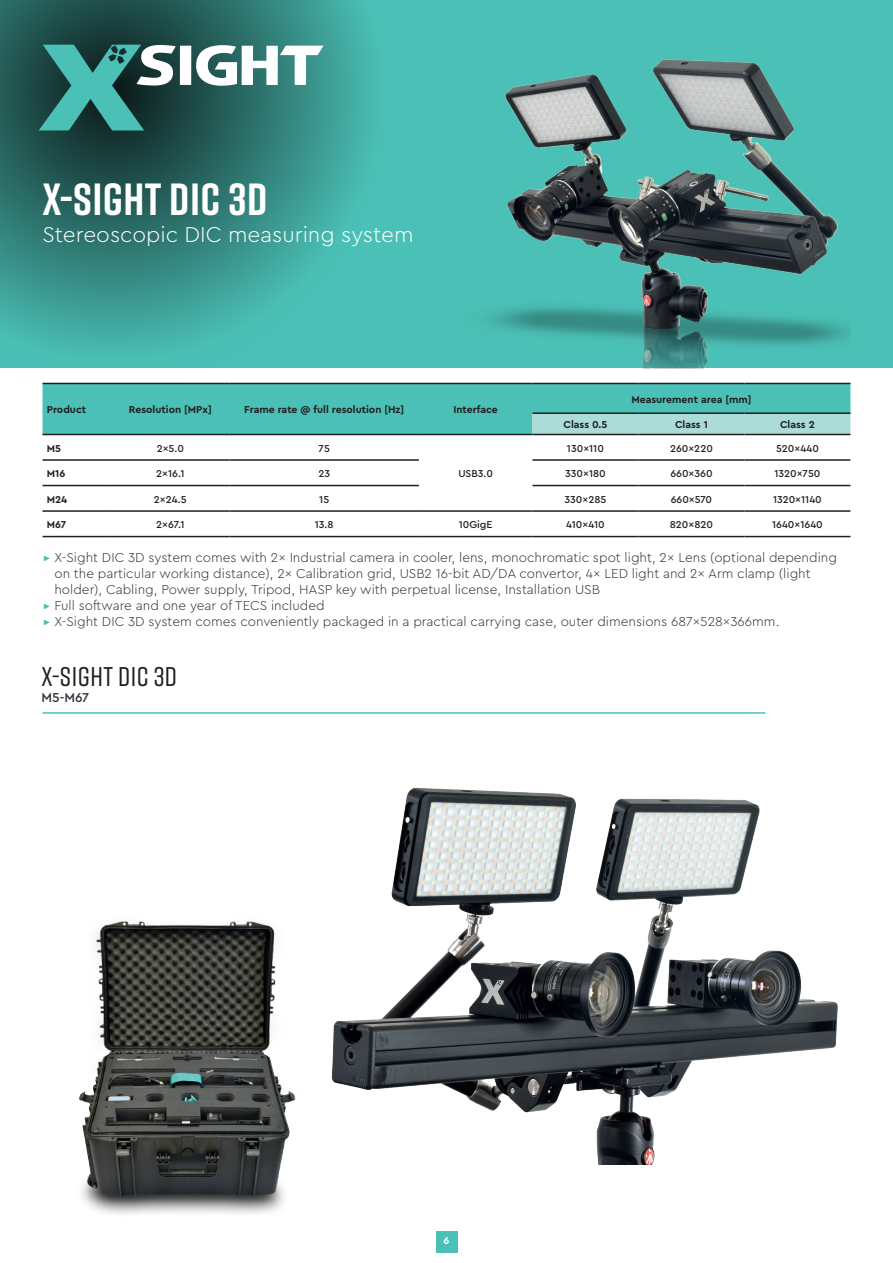
<style>
.page{position:relative;width:893px;height:1263px;background:#fff}
.page>*{position:absolute;margin:0;border:0;box-sizing:border-box;transform-origin:0 0}
.t1{font:700 45px "Rift";letter-spacing:.01em;color:#fff}
.t2{font:500 27px "Rift";letter-spacing:.02em;color:#231f20}
.t3{font:300 22.5px "Cera Pro";color:#fff}
.t4{font:300 13.5px "Cera Pro";color:#2b2f37}
.t5{font:500 13.5px "Cera Pro";color:#2b2f37}
.t6{font:500 10.5px "Cera Pro";color:#231f20}
.t7{font:700 10.5px "Cera Pro";color:#231f20}
.t8{font:700 10.5px "Cera Pro";color:#fff}
.s1{font-family:"Montserrat";color:#4bc0b6}
</style>
<div class="page">
<div style="left:436px;top:1231px;width:21px;height:21px;background:#4bc0b6"></div>
<div style="left:0;top:0;width:893px;height:368px;background:#4bc0b6"></div>
<svg style="left:0;top:0;width:387px;height:393px"></svg>
<div style="left:180px;top:46px;width:11px;height:39px;background:#fff"></div>
<svg style="left:196px;top:45px;width:128px;height:41px;background:#9abdba"></svg>
<svg style="left:39px;top:45px;width:137px;height:85px"></svg>
<svg style="left:43px;top:384px;width:807px;height:50px;background:#59c2b9"></svg>
<hr style="left:43px;top:383px;width:68px;height:1px;background:#231f20">
<hr style="left:111px;top:383px;width:119px;height:1px;background:#231f20">
<hr style="left:230px;top:383px;width:189px;height:1px;background:#231f20">
<hr style="left:419px;top:383px;width:113px;height:1px;background:#231f20">
<hr style="left:532px;top:383px;width:106px;height:1px;background:#231f20">
<hr style="left:638px;top:383px;width:106px;height:1px;background:#231f20">
<hr style="left:744px;top:383px;width:106px;height:1px;background:#231f20">
<hr style="left:532px;top:412px;width:106px;height:2px;background:#231f20">
<hr style="left:638px;top:412px;width:106px;height:2px;background:#231f20">
<hr style="left:744px;top:412px;width:106px;height:2px;background:#231f20">
<hr style="left:43px;top:434px;width:68px;height:1px;background:#231f20">
<hr style="left:111px;top:434px;width:119px;height:1px;background:#231f20">
<hr style="left:230px;top:434px;width:189px;height:1px;background:#231f20">
<hr style="left:419px;top:434px;width:113px;height:1px;background:#231f20">
<hr style="left:419px;top:510px;width:113px;height:2px;background:#231f20">
<hr style="left:419px;top:536px;width:113px;height:1px;background:#231f20">
<hr style="left:532px;top:434px;width:106px;height:1px;background:#231f20">
<hr style="left:638px;top:434px;width:106px;height:1px;background:#231f20">
<hr style="left:744px;top:434px;width:106px;height:1px;background:#231f20">
<hr style="left:43px;top:459px;width:68px;height:2px;background:#231f20">
<hr style="left:111px;top:459px;width:119px;height:2px;background:#231f20">
<hr style="left:230px;top:459px;width:189px;height:2px;background:#231f20">
<hr style="left:532px;top:459px;width:106px;height:2px;background:#231f20">
<hr style="left:638px;top:459px;width:106px;height:2px;background:#231f20">
<hr style="left:744px;top:459px;width:106px;height:2px;background:#231f20">
<hr style="left:43px;top:485px;width:68px;height:1px;background:#231f20">
<hr style="left:111px;top:485px;width:119px;height:1px;background:#231f20">
<hr style="left:230px;top:485px;width:189px;height:1px;background:#231f20">
<hr style="left:43px;top:510px;width:68px;height:2px;background:#231f20">
<hr style="left:111px;top:510px;width:119px;height:2px;background:#231f20">
<hr style="left:230px;top:510px;width:189px;height:2px;background:#231f20">
<hr style="left:43px;top:536px;width:68px;height:1px;background:#231f20">
<hr style="left:111px;top:536px;width:119px;height:1px;background:#231f20">
<hr style="left:230px;top:536px;width:189px;height:1px;background:#231f20">
<hr style="left:532px;top:485px;width:106px;height:1px;background:#231f20">
<hr style="left:638px;top:485px;width:106px;height:1px;background:#231f20">
<hr style="left:744px;top:485px;width:106px;height:1px;background:#231f20">
<hr style="left:532px;top:510px;width:106px;height:2px;background:#231f20">
<hr style="left:638px;top:510px;width:106px;height:2px;background:#231f20">
<hr style="left:744px;top:510px;width:106px;height:2px;background:#231f20">
<hr style="left:532px;top:536px;width:106px;height:1px;background:#231f20">
<hr style="left:638px;top:536px;width:106px;height:1px;background:#231f20">
<hr style="left:744px;top:536px;width:106px;height:1px;background:#231f20">
<hr style="left:43px;top:712px;width:722px;height:2px;background:#4bc0b6">
<img style="left:79px;top:921px;width:205px;height:293px">
<img style="left:241px;top:788px;width:597px;height:376px">
<img style="left:372px;top:10px;width:478px;height:358px">
<h1 class="t1" style="left:43px;top:167px;width:226px">X-Sight DIC 3D</h1>
<h3 class="t3" style="left:43px;top:219px;width:372px">Stereoscopic DIC measuring system</h3>
<p class="t7" style="left:47px;top:403px;width:41px">Product</p>
<p class="t7" style="left:129px;top:403px;width:84px">Resolution [MPx]</p>
<p class="t7" style="left:244px;top:403px;width:162px">Frame rate @ full resolution [Hz]</p>
<p class="t7" style="left:453px;top:403px;width:46px">Interface</p>
<p class="t7" style="left:47px;top:441px;width:16px">M5</p>
<p class="t6" style="left:157px;top:441px;width:29px">2×5.0</p>
<p class="t6" style="left:319px;top:441px;width:13px">75</p>
<p class="t7" style="left:631px;top:392px;width:122px">Measurement area [mm]</p>
<p class="t7" style="left:563px;top:418px;width:46px">Class 0.5</p>
<p class="t7" style="left:675px;top:418px;width:34px">Class 1</p>
<p class="t7" style="left:780px;top:418px;width:36px">Class 2</p>
<p class="t6" style="left:567px;top:441px;width:38px">130×110</p>
<p class="t6" style="left:670px;top:441px;width:44px">260×220</p>
<p class="t6" style="left:776px;top:441px;width:44px">520×440</p>
<p class="t7" style="left:47px;top:466px;width:20px">M16</p>
<p class="t6" style="left:156px;top:466px;width:30px">2×16.1</p>
<p class="t6" style="left:318px;top:466px;width:13px">23</p>
<p class="t6" style="left:565px;top:466px;width:42px">330×180</p>
<p class="t6" style="left:670px;top:466px;width:44px">660×360</p>
<p class="t6" style="left:774px;top:466px;width:47px">1320×750</p>
<p class="t7" style="left:47px;top:492px;width:22px">M24</p>
<p class="t6" style="left:154px;top:492px;width:34px">2×24.5</p>
<p class="t6" style="left:319px;top:492px;width:11px">15</p>
<p class="t6" style="left:564px;top:492px;width:43px">330×285</p>
<p class="t6" style="left:671px;top:492px;width:43px">660×570</p>
<p class="t6" style="left:773px;top:492px;width:50px">1320×1140</p>
<p class="t7" style="left:47px;top:517px;width:21px">M67</p>
<p class="t6" style="left:156px;top:517px;width:30px">2×67.1</p>
<p class="t6" style="left:315px;top:517px;width:20px">13.8</p>
<p class="t6" style="left:459px;top:517px;width:35px">10GigE</p>
<p class="t6" style="left:566px;top:517px;width:40px">410×410</p>
<p class="t6" style="left:670px;top:517px;width:45px">820×820</p>
<p class="t6" style="left:772px;top:517px;width:52px">1640×1640</p>
<p class="t6" style="left:458px;top:466px;width:36px">USB3.0</p>
<p class="t4" style="left:43px;top:548px;width:796px"><span class="s1">▶</span> X-Sight DIC 3D system comes with 2× Industrial camera in cooler, lens, monochromatic spot light, 2× Lens (optional depending</p>
<p class="t4" style="left:54px;top:564px;width:758px">on the particular working distance), 2× Calibration grid, USB2 16-bit AD/DA convertor, 4× LED light and 2× Arm clamp (light</p>
<p class="t4" style="left:54px;top:580px;width:547px">holder), Cabling, Power supply, Tripod, HASP key with perpetual license, Installation USB</p>
<p class="t4" style="left:43px;top:597px;width:284px"><span class="s1">▶</span> Full software and one year of TECS included</p>
<p class="t4" style="left:43px;top:613px;width:738px"><span class="s1">▶</span> X-Sight DIC 3D system comes conveniently packaged in a practical carrying case, outer dimensions 687×528×366mm.</p>
<h2 class="t2" style="left:42px;top:657px;width:137px">X-SIGHT DIC 3D</h2>
<p class="t5" style="left:41px;top:688px;width:49px">M5-M67</p>
<p class="t8" style="left:444px;top:1233px;width:7px">6</p>
</div>
